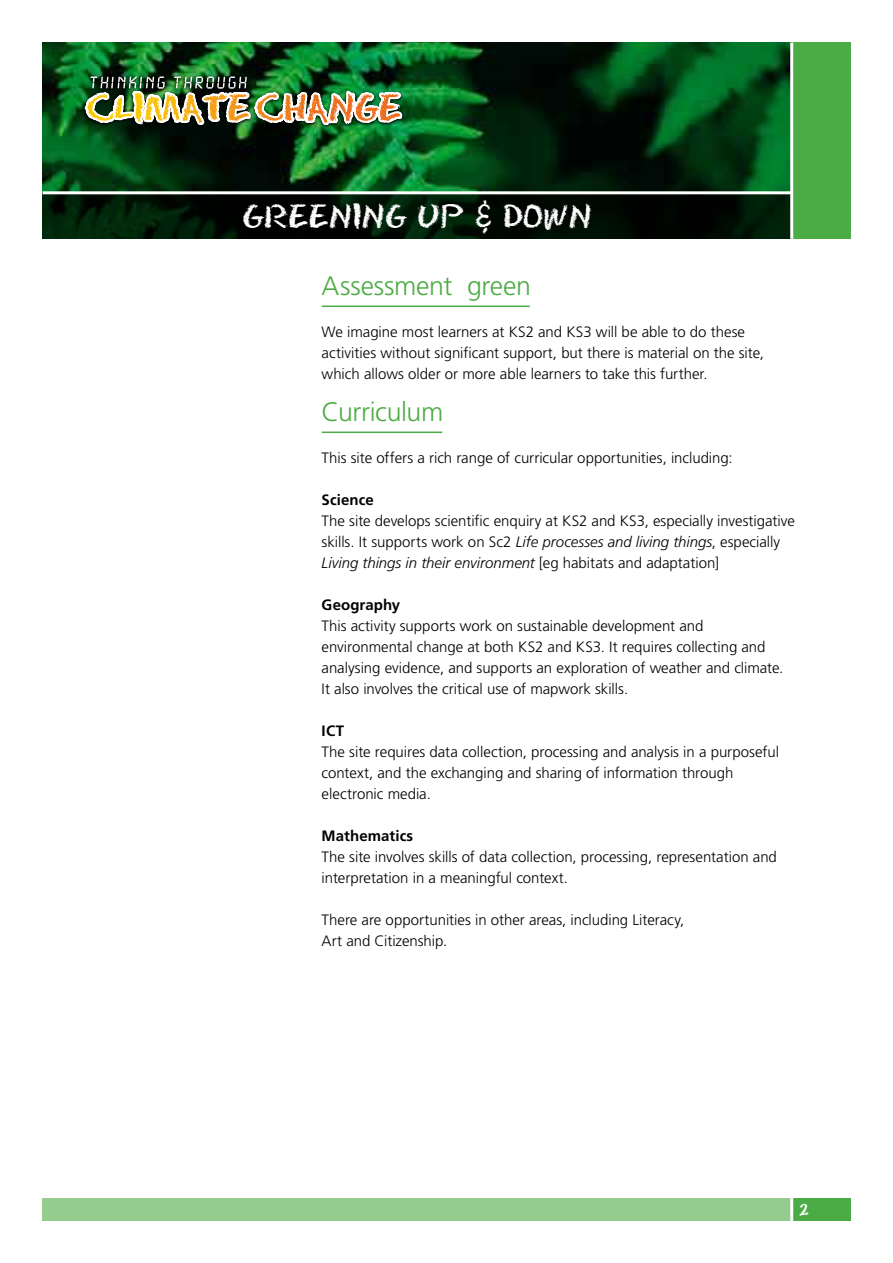
<style>
.page{position:relative;width:893px;height:1263px;background:#fff}
.page>*{position:absolute;margin:0;border:0;box-sizing:border-box;transform-origin:0 0}
.t1{font:30px "Eraser";color:#fff}
.t2{font:300 26.7px "Frutiger";letter-spacing:-.01em;color:#4bab44}
.t3{font:300 15px/21px "Frutiger";color:#000}
.t4{font:700 15px "Frutiger";letter-spacing:.005em;color:#000}
.s1{font-style:italic}
</style>
<div class="page">
<img style="left:43px;top:43px;width:747px;height:148px">
<svg style="left:43px;top:194px;width:747px;height:45px;background:#021105"></svg>
<div style="left:792px;top:43px;width:58px;height:196px;background:#4bab44"></div>
<div style="left:792px;top:1198px;width:58px;height:22px;background:#4bab44"></div>
<div style="left:43px;top:1198px;width:749px;height:22px;background:#93cc8e"></div>
<hr style="left:790px;top:1196px;width:3px;height:26px;background:#fff">
<hr style="left:790px;top:43px;width:3px;height:196px;background:#fff">
<img style="left:79px;top:72px;width:327px;height:59px">
<hr style="left:322px;top:305px;width:208px;height:2px;background:#4bab44">
<hr style="left:322px;top:431px;width:120px;height:2px;background:#4bab44">
<h1 class="t1" style="left:242px;top:199px;width:351px">GREENING UP &amp; DOWN</h1>
<h2 class="t2" style="left:322px;top:270px;width:211px">Assessment green</h2>
<p class="t3" style="left:322px;top:321px;width:444px">We imagine most learners at KS2 and KS3 will be able to do these activities without significant support, but there is material on the site, which allows older or more able learners to take this further.</p>
<h2 class="t2" style="left:322px;top:396px;width:123px">Curriculum</h2>
<p class="t3" style="left:322px;top:447px;width:412px">This site offers a rich range of curricular opportunities, including:</p>
<p class="t4" style="left:322px;top:490px;width:54px">Science</p>
<p class="t3" style="left:322px;top:510px;width:475px">The site develops scientific enquiry at KS2 and KS3, especially investigative skills. It supports work on Sc2 <span class="s1">Life processes and living things</span>, especially<br><span class="s1">Living things in their environment</span> [eg habitats and adaptation]</p>
<p class="t4" style="left:322px;top:595px;width:80px">Geography</p>
<p class="t3" style="left:322px;top:615px;width:463px">This activity supports work on sustainable development and environmental change at both KS2 and KS3. It requires collecting and analysing evidence, and supports an exploration of weather and climate.<br>It also involves the critical use of mapwork skills.</p>
<p class="t4" style="left:322px;top:721px;width:24px">ICT</p>
<p class="t3" style="left:322px;top:741px;width:459px">The site requires data collection, processing and analysis in a purposeful context, and the exchanging and sharing of information through electronic media.</p>
<p class="t4" style="left:322px;top:826px;width:93px">Mathematics</p>
<p class="t3" style="left:322px;top:846px;width:457px">The site involves skills of data collection, processing, representation and interpretation in a meaningful context.</p>
<p class="t3" style="left:322px;top:909px;width:364px">There are opportunities in other areas, including Literacy,<br>Art and Citizenship.</p>
</div>
